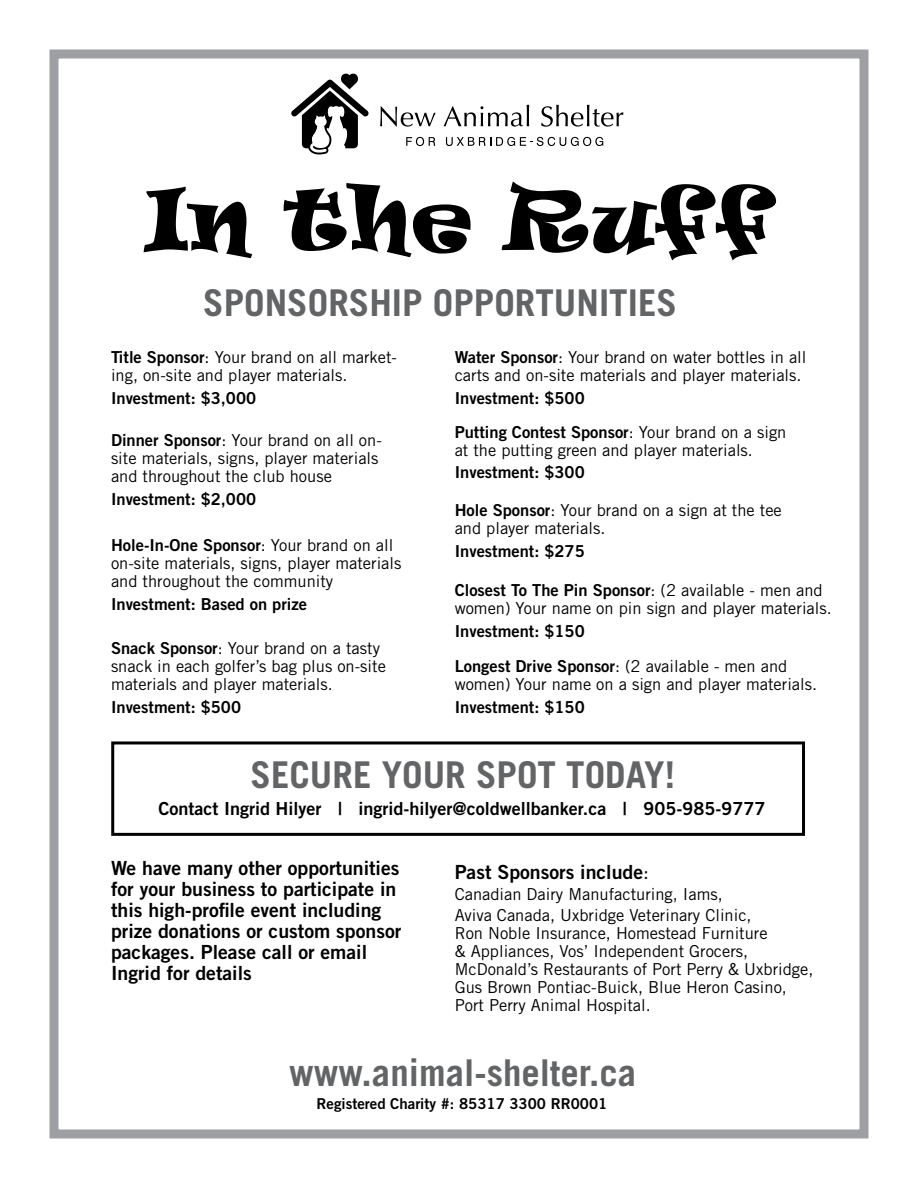
<style>
.page{position:relative;width:918px;height:1188px;background:#fff}
.page>*{position:absolute;margin:0;border:0;box-sizing:border-box;transform-origin:0 0}
.t1{font:700 36.9px "Trade Gothic";color:#636466}
.t2{font:19.5px/21px "Trade Gothic Bold Two";color:#000}
.t3{font:18px "Trade Gothic Bold Two";color:#000}
.t4{font:16.5px/18px "Trade Gothic";color:#000}
.t5{font:16.5px/35.5px "Trade Gothic Bold Two";color:#000}
.t6{font:15px "Trade Gothic Bold Two";color:#000}
.s1{font-family:"Trade Gothic Bold Two"}
.s2{font-family:"Trade Gothic"}
</style>
<div class="page">
<div style="left:50px;top:50px;width:818px;height:1088px;border:9px solid #9d9fa2"></div>
<svg style="left:144px;top:181px;width:632px;height:80px"></svg>
<svg style="left:291px;top:74px;width:78px;height:80px"></svg>
<svg style="left:380px;top:106px;width:56px;height:21px"></svg>
<svg style="left:444px;top:105px;width:85px;height:22px"></svg>
<svg style="left:541px;top:105px;width:82px;height:22px"></svg>
<svg style="left:406px;top:137px;width:29px;height:9px"></svg>
<svg style="left:446px;top:137px;width:157px;height:9px"></svg>
<div style="left:111px;top:741px;width:694px;height:95px;border:3px solid #000"></div>
<h1 class="t1" style="left:203px;top:280px;width:475px">SPONSORSHIP OPPORTUNITIES</h1>
<p class="t4" style="left:111px;top:348px;width:288px"><span class="s1">Title Sponsor</span>: Your brand on all market&shy;ing, on-site and player materials.</p>
<p class="t5" style="left:111px;top:380px;width:147px">Investment: $3,000</p>
<p class="t4" style="left:111px;top:431px;width:272px"><span class="s1">Dinner Sponsor</span>: Your brand on all on&shy;site materials, signs, player materials and throughout the club house</p>
<p class="t5" style="left:111px;top:481px;width:147px">Investment: $2,000</p>
<p class="t5" style="left:111px;top:527px;width:284px">Hole-In-One Sponsor<span class="s2">: Your brand on all</span></p>
<p class="t4" style="left:111px;top:554px;width:292px">on-site materials, signs, player materials and throughout the community</p>
<p class="t5" style="left:111px;top:586px;width:198px">Investment: Based on prize</p>
<p class="t4" style="left:111px;top:639px;width:276px"><span class="s1">Snack Sponsor</span>: Your brand on a tasty snack in each golfer’s bag plus on-site materials and player materials.</p>
<p class="t5" style="left:111px;top:689px;width:132px">Investment: $500</p>
<p class="t4" style="left:455px;top:348px;width:353px"><span class="s1">Water Sponsor</span>: Your brand on water bottles in all carts and on-site materials and player materials.</p>
<p class="t5" style="left:455px;top:380px;width:132px">Investment: $500</p>
<p class="t5" style="left:455px;top:414px;width:333px">Putting Contest Sponsor<span class="s2">: Your brand on a sign</span></p>
<p class="t4" style="left:455px;top:441px;width:300px">at the putting green and player materials.</p>
<p class="t5" style="left:455px;top:454px;width:132px">Investment: $300</p>
<p class="t4" style="left:455px;top:501px;width:329px"><span class="s1">Hole Sponsor</span>: Your brand on a sign at the tee and player materials.</p>
<p class="t5" style="left:455px;top:533px;width:132px">Investment: $275</p>
<p class="t5" style="left:455px;top:572px;width:370px">Closest To The Pin Sponsor<span class="s2">: (2 available - men and</span></p>
<p class="t4" style="left:455px;top:599px;width:379px">women) Your name on pin sign and player materials.</p>
<p class="t5" style="left:455px;top:613px;width:334px">Investment: $150<br>Longest Drive Sponsor<span class="s2">: (2 available - men and</span></p>
<p class="t4" style="left:455px;top:675px;width:364px">women) Your name on a sign and player materials.</p>
<p class="t5" style="left:455px;top:689px;width:132px">Investment: $150</p>
<h1 class="t1" style="left:250px;top:752px;width:426px">SECURE YOUR SPOT TODAY!</h1>
<p class="t3" style="left:159px;top:797px;width:608px">Contact Ingrid Hilyer | ingrid-hilyer@coldwellbanker.ca | 905-985-9777</p>
<p class="t2" style="left:111px;top:858px;width:292px">We have many other opportunities for your business to participate in this high-profile event including prize donations or custom sponsor packages. Please call or email<br>Ingrid for details</p>
<p class="t2" style="left:455px;top:861px;width:196px">Past Sponsors include<span class="s2">:</span></p>
<p class="t4" style="left:455px;top:883px;width:298px;line-height:21px">Canadian Dairy Manufacturing, Iams,<br>Aviva Canada, Uxbridge Veterinary Clinic,</p>
<p class="t4" style="left:455px;top:924px;width:360px">Ron Noble Insurance, Homestead Furniture<br>&amp; Appliances, Vos’ Independent Grocers, McDonald’s Restaurants of Port Perry &amp; Uxbridge, Gus Brown Pontiac-Buick, Blue Heron Casino, Port Perry Animal Hospital.</p>
<h1 class="t1" style="left:289px;top:1050px;width:349px">www.animal-shelter.ca</h1>
<p class="t6" style="left:317px;top:1095px;width:292px">Registered Charity #: 85317 3300 RR0001</p>
</div>
